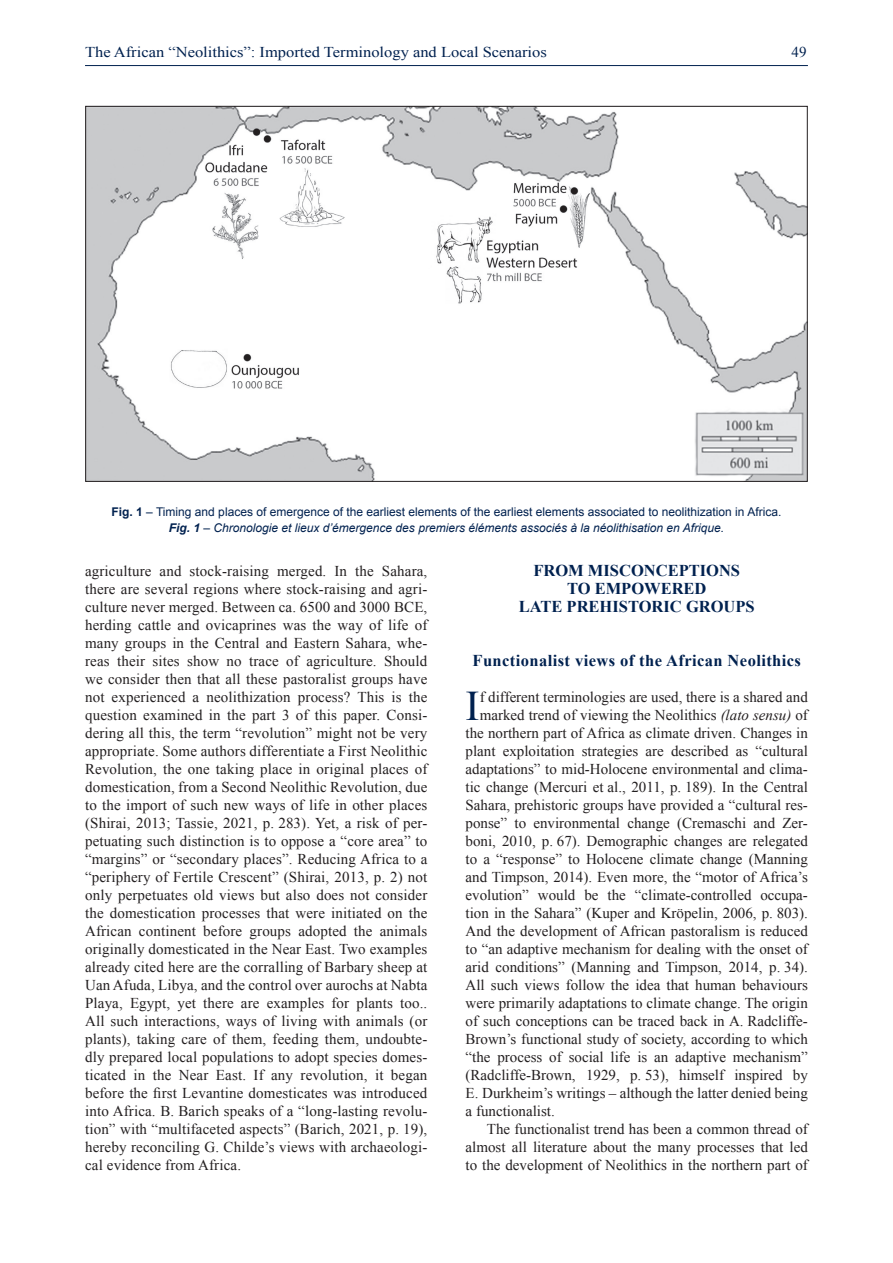
<style>
.page{position:relative;width:893px;height:1263px;background:#fff}
.page>*{position:absolute;margin:0;border:0;box-sizing:border-box;transform-origin:0 0}
.t1{font:42.15px "Times New Roman";color:#00214f}
.t2{font:700 16.5px "Times New Roman";letter-spacing:.025em;color:#00214f}
.t3{font:700 16.5px/18px "Times New Roman";color:#00214f}
.t4{font:15px/18px "Times New Roman";color:#231f20;text-align:justify}
.t5{font:15px "Times New Roman";color:#00214f;scale:1.1 1}
.t6{font:15px "Times New Roman";color:#00214f}
.t7{font:12px/16.5px "Arial";color:#00214f;text-align:center}
.s1{font-weight:700}
.s2{font-weight:700;font-style:italic}
.s3{font-style:italic}
</style>
<div class="page">
<hr style="left:85px;top:65px;width:723px;height:1px;background:#00214f">
<img style="left:87px;top:108px;width:719px;height:372px">
<p class="t5" style="left:85px;top:42px;width:421px">The African “Neolithics”: Imported Terminology and Local Scenarios</p>
<p class="t6" style="left:792px;top:42px;width:16px">49</p>
<p class="t7" style="left:112px;top:503px;width:671px"><span class="s1">Fig. 1</span> – Timing and places of emergence of the earliest elements of the earliest elements associated to neolithization in Africa.<br><span class="s2">Fig. 1</span> <span class="s3">– Chronologie et lieux d’émergence des premiers éléments associés à la néolithisation en Afrique.</span></p>
<p class="t4" style="left:85px;top:562px;width:344px">agriculture and stock-raising merged. In the Sahara, there are several regions where stock-raising and agri&shy;culture never merged. Between ca. 6500 and 3000 BCE, herding cattle and ovicaprines was the way of life of many groups in the Central and Eastern Sahara, whe&shy;reas their sites show no trace of agriculture. Should we consider then that all these pastoralist groups have not experienced a neolithization process? This is the question examined in the part 3 of this paper. Consi&shy;dering all this, the term “revolution” might not be very appropriate. Some authors differentiate a First Neolithic Revolution, the one taking place in original places of domestication, from a Second Neolithic Revolution, due to the import of such new ways of life in other places (Shirai, 2013; Tassie, 2021, p. 283). Yet, a risk of per&shy;petuating such distinction is to oppose a “core area” to “margins” or “secondary places”. Reducing Africa to a “periphery of Fertile Crescent” (Shirai, 2013, p. 2) not only perpetuates old views but also does not consider the domestication processes that were initiated on the African continent before groups adopted the animals originally domesticated in the Near East. Two examples already cited here are the corralling of Barbary sheep at Uan Afuda, Libya, and the control over aurochs at Nabta Playa, Egypt, yet there are examples for plants too..<br>All such interactions, ways of living with animals (or plants), taking care of them, feeding them, undoubte&shy;dly prepared local populations to adopt species domes&shy;ticated in the Near East. If any revolution, it began before the first Levantine domesticates was introduced into Africa. B. Barich speaks of a “long-lasting revolu&shy;tion” with “multifaceted aspects” (Barich, 2021, p. 19), hereby reconciling G. Childe’s views with archaeologi&shy;cal evidence from Africa.</p>
<p class="t2" style="left:533px;top:559px;width:66px">FROMMIS</p>
<p class="t3" style="left:567px;top:561px;width:164px;text-indent:52px">CONCEPTIONS<br>TO EMPOWERED</p>
<p class="t2" style="left:519px;top:595px;width:12px">LAT</p>
<p class="t3" style="left:551px;top:597px;width:202px">E PREHISTORIC GROUPS</p>
<p class="t2" style="left:473px;top:649px;width:330px">FUNCTIONALIST VIEWS OF THE AFRICAN NEOLITHICS</p>
<p class="t1" style="left:466px;top:678px;width:16px">I</p>
<p class="t4" style="left:480px;top:688px;width:330px">f different terminologies are used, there is a shared and</p>
<p class="t4" style="left:480px;top:706px;width:330px">marked trend of viewing the Neolithics <span class="s3">(lato sensu)</span> of</p>
<p class="t4" style="left:466px;top:724px;width:344px">the northern part of Africa as climate driven. Changes in</p>
<p class="t4" style="left:466px;top:742px;width:344px">plant exploitation strategies are described as “cultural</p>
<p class="t4" style="left:466px;top:760px;width:344px">adaptations” to mid-Holocene environmental and clima-</p>
<p class="t4" style="left:466px;top:778px;width:344px">tic change (Mercuri et al., 2011, p. 189). In the Central</p>
<p class="t4" style="left:466px;top:796px;width:344px">Sahara, prehistoric groups have provided a “cultural res-</p>
<p class="t4" style="left:466px;top:814px;width:344px">ponse” to environmental change (Cremaschi and Zer-</p>
<p class="t4" style="left:466px;top:832px;width:344px">boni, 2010, p. 67). Demographic changes are relegated</p>
<p class="t4" style="left:466px;top:850px;width:344px">to a “response” to Holocene climate change (Manning</p>
<p class="t4" style="left:466px;top:868px;width:344px">and Timpson, 2014). Even more, the “motor of Africa’s</p>
<p class="t4" style="left:466px;top:886px;width:344px">evolution” would be the “climate-controlled occupa-</p>
<p class="t4" style="left:466px;top:904px;width:344px">tion in the Sahara” (Kuper and Kröpelin, 2006, p. 803).</p>
<p class="t4" style="left:466px;top:922px;width:344px">And the development of African pastoralism is reduced</p>
<p class="t4" style="left:466px;top:940px;width:344px">to “an adaptive mechanism for dealing with the onset of</p>
<p class="t4" style="left:466px;top:958px;width:344px">arid conditions” (Manning and Timpson, 2014, p. 34).</p>
<p class="t4" style="left:466px;top:976px;width:344px">All such views follow the idea that human behaviours</p>
<p class="t4" style="left:466px;top:994px;width:344px">were primarily adaptations to climate change. The origin</p>
<p class="t4" style="left:466px;top:1012px;width:344px">of such conceptions can be traced back in A. Radcliffe-</p>
<p class="t4" style="left:466px;top:1030px;width:344px">Brown’s functional study of society, according to which</p>
<p class="t4" style="left:466px;top:1048px;width:344px">“the process of social life is an adaptive mechanism”</p>
<p class="t4" style="left:466px;top:1066px;width:344px">(Radcliffe-Brown, 1929, p. 53), himself inspired by</p>
<p class="t4" style="left:466px;top:1084px;width:344px">E. Durkheim’s writings – although the latter denied being</p>
<p class="t4" style="left:466px;top:1102px;width:91px">a functionalist.</p>
<p class="t4" style="left:487px;top:1120px;width:323px">The functionalist trend has been a common thread of</p>
<p class="t4" style="left:466px;top:1138px;width:344px">almost all literature about the many processes that led</p>
<p class="t4" style="left:466px;top:1156px;width:344px">to the development of Neolithics in the northern part of</p>
</div>
